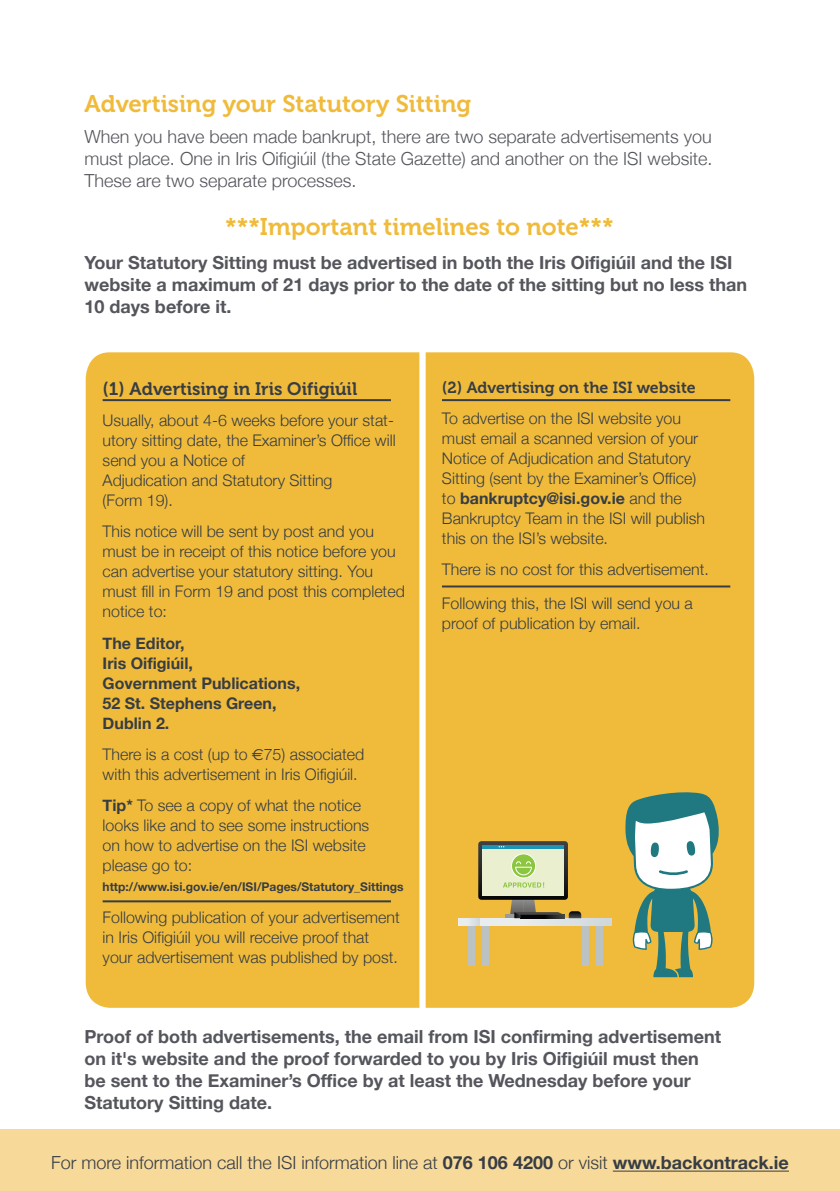
<style>
.page{position:relative;width:840px;height:1191px;background:#fff}
.page>*{position:absolute;margin:0;border:0;box-sizing:border-box;transform-origin:0 0}
.t1{font:24px "Museo 700";color:#f0bb3b}
.t2{font:700 18px/22px "Helvetica Neue";color:#54565c}
.t3{font:300 18px/22px "Helvetica Neue";color:#54565c;text-align:justify}
.t4{font:300 18px "Helvetica Neue";color:#373d44}
.t5{font:18px "Museo 700";color:#373d44}
.t6{font:300 16px/20px "Helvetica Neue";color:#373d44}
.t7{font:700 16px/20px "Helvetica Neue";color:#373d44}
.t8{font:16px "Museo 700";color:#373d44}
.t9{font:700 12px "Helvetica Neue";color:#373d44}
.s1{font-family:"Euro Sans";font-weight:400}
.s2{font-weight:700}
</style>
<div class="page">
<div style="left:425px;top:352px;width:328px;height:655px;background:#f0bb3b"></div>
<div style="left:0;top:1129px;width:839px;height:62px;background:#f7d99a"></div>
<hr style="left:612px;top:1170px;width:176px;height:1px;background:#373d44">
<div style="left:86px;top:352px;width:333px;height:655px;background:#f0bb3b"></div>
<hr style="left:103px;top:399px;width:288px;height:2px;background:#373d44">
<hr style="left:103px;top:900px;width:288px;height:2px;background:#373d44">
<hr style="left:441px;top:399px;width:288px;height:2px;background:#373d44">
<hr style="left:441px;top:585px;width:288px;height:2px;background:#373d44">
<div style="left:481px;top:925px;width:7px;height:41px;background:#bcc1c1"></div>
<div style="left:467px;top:925px;width:7px;height:41px;background:#bcc1c1"></div>
<div style="left:595px;top:925px;width:7px;height:41px;background:#bcc1c1"></div>
<div style="left:581px;top:925px;width:7px;height:41px;background:#bcc1c1"></div>
<svg style="left:479px;top:918px;width:132px;height:7px"></svg>
<svg style="left:458px;top:918px;width:21px;height:7px"></svg>
<svg style="left:478px;top:841px;width:103px;height:77px;background:#b5b27f"></svg>
<svg style="left:624px;top:789px;width:100px;height:188px"></svg>
<h1 class="t1" style="left:84px;top:90px;width:388px">Advertising your Statutory Sitting</h1>
<p class="t3" style="left:84px;top:125px;width:629px">When you have been made bankrupt, there are two separate advertisements you must place. One in Iris Oifigiúil (the State Gazette) and another on the ISI website.<br>These are two separate processes.</p>
<h1 class="t1" style="left:225px;top:214px;width:390px">***Important timelines to note***</h1>
<p class="t2" style="left:84px;top:252px;width:663px">Your Statutory Sitting must be advertised in both the Iris Oifigiúil and the ISI website a maximum of 21 days prior to the date of the sitting but no less than<br>10 days before it.</p>
<p class="t5" style="left:103px;top:378px;width:256px">(1) Advertising in Iris Oifigiúil</p>
<p class="t6" style="left:103px;top:409px;width:294px">Usually, about 4-6 weeks before your stat&shy;utory sitting date, the Examiner’s Office will send you a Notice of<br>Adjudication and Statutory Sitting<br>(Form 19).</p>
<p class="t6" style="left:103px;top:520px;width:303px">This notice will be sent by post and you must be in receipt of this notice before you can advertise your statutory sitting. You must fill in Form 19 and post this completed notice to:</p>
<p class="t7" style="left:103px;top:633px;width:199px">The Editor,<br>Iris Oifigiúil,<br>Government Publications,<br>52 St. Stephens Green,<br>Dublin 2.</p>
<p class="t6" style="left:103px;top:743px;width:263px">There is a cost (up to <span class="s1">€</span>75) associated with this advertisement in Iris Oifigiúil.</p>
<p class="t6" style="left:103px;top:795px;width:268px"><span class="s2">Tip*</span> To see a copy of what the notice looks like and to see some instructions on how to advertise on the ISI website please go to:</p>
<p class="t9" style="left:103px;top:877px;width:302px">http://www.isi.gov.ie/en/ISI/Pages/Statutory_Sittings</p>
<p class="t6" style="left:103px;top:906px;width:298px">Following publication of your advertisement in Iris Oifigiúil you will receive proof that your advertisement was published by post.</p>
<p class="t8" style="left:441px;top:378px;width:255px">(2) Advertising on the ISI website</p>
<p class="t6" style="left:441px;top:407px;width:264px">To advertise on the ISI website you must email a scanned version of your Notice of Adjudication and Statutory Sitting (sent by the Examiner’s Office) to <span class="s2">bankruptcy@isi.gov.ie</span> and the Bankruptcy Team in the ISI will publish this on the ISI’s website.</p>
<p class="t6" style="left:441px;top:552px;width:268px;line-height:33.4px">There is no cost for this advertisement.<br>Following this, the ISI will send you a</p>
<p class="t6" style="left:441px;top:612px;width:200px">proof of publication by email.</p>
<p class="t2" style="left:84px;top:1026px;width:637px">Proof of both advertisements, the email from ISI confirming advertisement on it's website and the proof forwarded to you by Iris Oifigiúil must then be sent to the Examiner’s Office by at least the Wednesday before your Statutory Sitting date.</p>
<p class="t4" style="left:51px;top:1148px;width:739px">For more information call the ISI information line at <span class="s2">076 106 4200</span> or visit <span class="s2">www.backontrack.ie</span></p>
</div>
